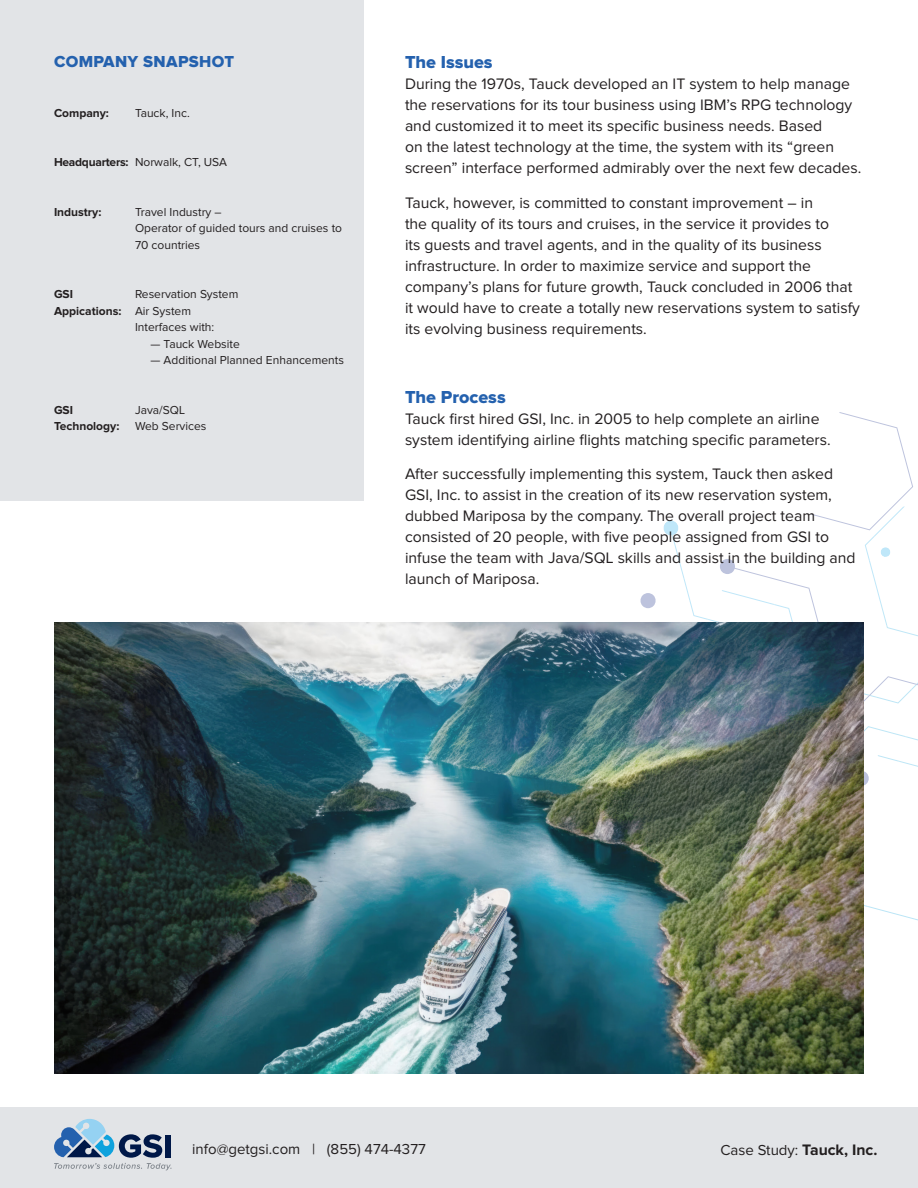
<style>
.page{position:relative;width:918px;height:1188px;background:#fff}
.page>*{position:absolute;margin:0;border:0;box-sizing:border-box;transform-origin:0 0}
.t1{font:18px "Proxima Nova Extrabld";color:#2461ae}
.t2{font:16.5px "Proxima Nova Extrabld";letter-spacing:.02em;color:#2461ae}
.t3{font:15.75px/21px "Proxima Nova";color:#231f20}
.t4{font:15px "Proxima Nova";color:#231f20}
.t5{font:12px/16.5px "Proxima Nova";color:#231f20}
.t6{font:700 12px "Proxima Nova";color:#231f20}
.s1{font-weight:700}
.s2{font-weight:700;font-size:15.75px}
</style>
<div class="page">
<svg style="left:640px;top:412px;width:278px;height:509px"></svg>
<div style="left:0;top:0;width:364px;height:501px;background:#e2e4e7"></div>
<div style="left:0;top:1107px;width:918px;height:81px;background:#e2e4e7"></div>
<svg style="left:54px;top:1119px;width:118px;height:51px"></svg>
<img style="left:54px;top:622px;width:810px;height:452px">
<p class="t2" style="left:54px;top:54px;width:182px">COMPANY SNAPSHOT</p>
<p class="t6" style="left:54px;top:106px;width:56px">Company:</p>
<p class="t5" style="left:135px;top:105px;width:56px">Tauck, Inc.</p>
<p class="t5" style="left:54px;top:154px;width:175px"><span class="s1">Headquarters:</span> Norwalk, CT, USA</p>
<p class="t6" style="left:54px;top:205px;width:49px">Industry:</p>
<p class="t5" style="left:135px;top:204px;width:209px">Travel Industry –<br>Operator of guided tours and cruises to<br>70 countries</p>
<p class="t6" style="left:54px;top:287px;width:21px">GSI</p>
<p class="t5" style="left:135px;top:286px;width:105px">Reservation System</p>
<p class="t5" style="left:135px;top:303px;width:81px;text-indent:-81px"><span class="s1">Appications:</span> Air System<br>Interfaces with:</p>
<p class="t5" style="left:151px;top:336px;width:91px">— Tauck Website</p>
<p class="t5" style="left:151px;top:352px;width:195px">— Additional Planned Enhancements</p>
<p class="t6" style="left:54px;top:403px;width:21px">GSI</p>
<p class="t5" style="left:135px;top:402px;width:51px">Java/SQL</p>
<p class="t6" style="left:54px;top:419px;width:67px">Technology:</p>
<p class="t5" style="left:135px;top:418px;width:73px">Web Services</p>
<p class="t1" style="left:405px;top:54px;width:89px">The Issues</p>
<p class="t3" style="left:405px;top:74px;width:458px">During the 1970s, Tauck developed an IT system to help manage the reservations for its tour business using IBM’s RPG technology and customized it to meet its specific business needs. Based<br>on the latest technology at the time, the system with its “green screen” interface performed admirably over the next few decades.</p>
<p class="t3" style="left:405px;top:193px;width:456px">Tauck, however, is committed to constant improvement – in<br>the quality of its tours and cruises, in the service it provides to<br>its guests and travel agents, and in the quality of its business infrastructure. In order to maximize service and support the company’s plans for future growth, Tauck concluded in 2006 that it would have to create a totally new reservations system to satisfy its evolving business requirements.</p>
<p class="t1" style="left:405px;top:388px;width:102px">The Process</p>
<p class="t3" style="left:405px;top:409px;width:427px">Tauck first hired GSI, Inc. in 2005 to help complete an airline system identifying airline flights matching specific parameters.</p>
<p class="t3" style="left:405px;top:464px;width:452px">After successfully implementing this system, Tauck then asked GSI, Inc. to assist in the creation of its new reservation system, dubbed Mariposa by the company. The overall project team consisted of 20 people, with five people assigned from GSI to infuse the team with Java/SQL skills and assist in the building and launch of Mariposa.</p>
<p class="t4" style="left:192px;top:1142px;width:235px">info@getgsi.com | (855) 474-4377</p>
<p class="t4" style="left:720px;top:1143px;width:159px">Case Study: <span class="s2">Tauck, Inc.</span></p>
</div>
